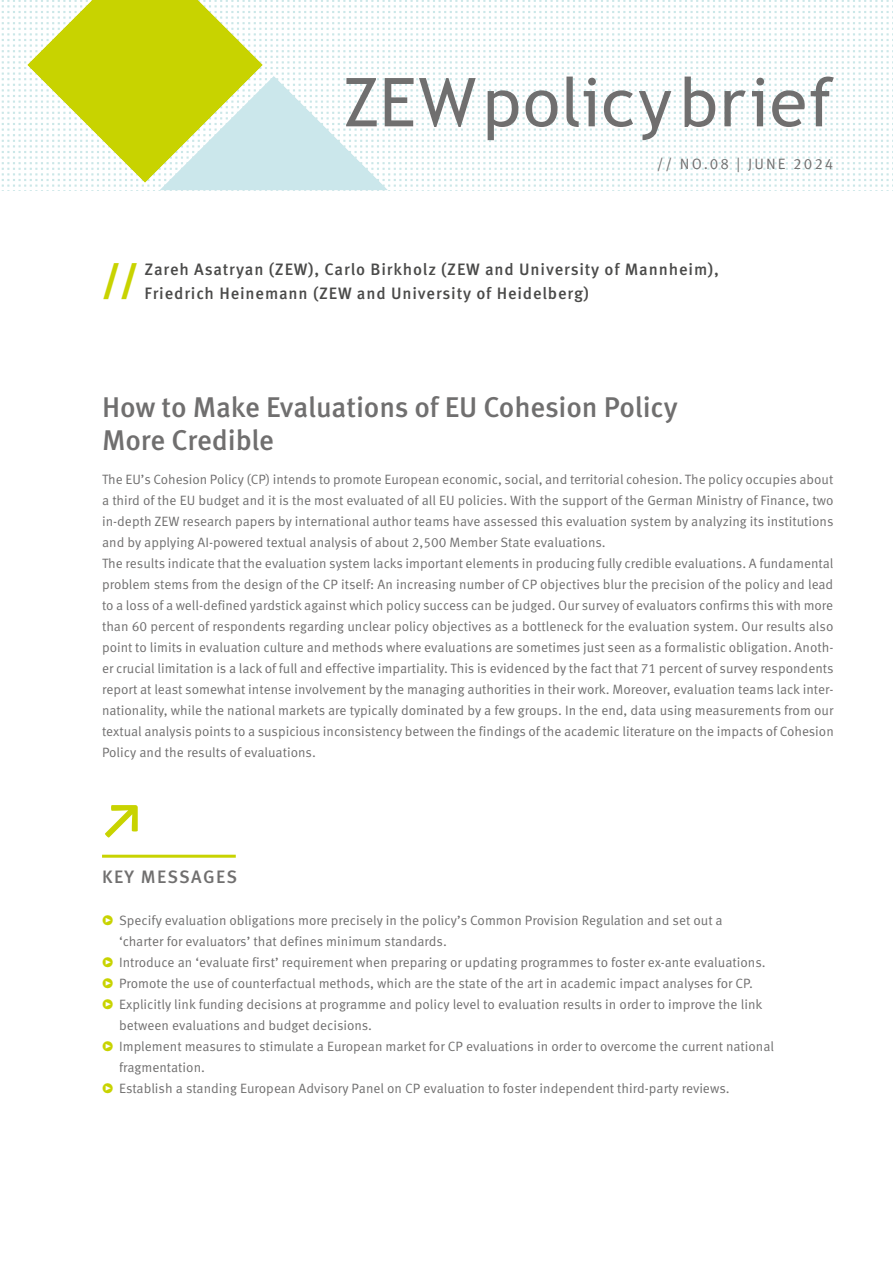
<style>
.page{position:relative;width:893px;height:1263px;background:#fff}
.page>*{position:absolute;margin:0;border:0;box-sizing:border-box;transform-origin:0 0}
.p_Titel{font:67.5px "Trebuchet MS";letter-spacing:.03em;color:#706f6f}
.t1{font:700 50.25px "Calibri";color:#c8d300}
.t2{font:900 38.85px "Meta Pro";color:#c8d300}
.H1_Headline{font:500 28.5px/33px "Meta Pro";letter-spacing:-.005em;color:#706f6f}
.t3{font:500 18px "Meta Pro";letter-spacing:.08em;color:#706f6f}
.p_Autor{font:500 16.5px "Meta Pro";letter-spacing:.05em;color:#4a4a49}
.p_Ausgabe{font:15px "Meta Pro";letter-spacing:.14em;color:#706f6f}
.p_Fließtext{font:13.5px/21px "Meta Pro";color:#706f6f}
.s1{color:#c8d300}
</style>
<div class="page">
<svg style="left:1px;top:0;width:892px;height:187px"></svg>
<svg style="left:28px;top:0;width:360px;height:190px"></svg>
<hr style="left:102px;top:855px;width:134px;height:3px;background:#c8d300">
<p class="p_Titel" style="left:343px;top:63px;width:492px">ZEWpolicybrief</p>
<p class="p_Ausgabe" style="left:657px;top:154px;width:178px">// NO.08 | JUNE 2024</p>
<h3 class="t2" style="left:102px;top:255px;width:38px">//</h3>
<p class="p_Autor" style="left:145px;top:259px;width:576px">Zareh Asatryan (ZEW), Carlo Birkholz (ZEW and University of Mannheim),</p>
<p class="p_Autor" style="left:145px;top:283px;width:446px">Friedrich Heinemann (ZEW and University of Heidelberg)</p>
<h1 class="H1_Headline" style="left:102px;top:391px;width:577px">How to Make Evaluations of EU Cohesion Policy<br>More Credible</h1>
<p class="p_Fließtext" style="left:102px;top:469px;width:733px;text-align:justify">The EU’s Cohesion Policy (CP) intends to promote European economic, social, and territorial cohesion. The policy occupies about a third of the EU budget and it is the most evaluated of all EU policies. With the support of the German Ministry of Finance, two in-depth ZEW research papers by international author teams have assessed this evaluation system by analyzing its institutions and by applying AI-powered textual analysis of about 2,500 Member State evaluations.</p>
<p class="p_Fließtext" style="left:102px;top:553px;width:733px;text-align:justify">The results indicate that the evaluation system lacks important elements in producing fully credible evaluations. A fundamental problem stems from the design of the CP itself: An increasing number of CP objectives blur the precision of the policy and lead to a loss of a well-defined yardstick against which policy success can be judged. Our survey of evaluators confirms this with more than 60 percent of respondents regarding unclear policy objectives as a bottleneck for the evaluation system. Our results also point to limits in evaluation culture and methods where evaluations are sometimes just seen as a formalistic obligation. Anoth&shy;er crucial limitation is a lack of full and effective impartiality. This is evidenced by the fact that 71 percent of survey respondents report at least somewhat intense involvement by the managing authorities in their work. Moreover, evaluation teams lack inter&shy;nationality, while the national markets are typically dominated by a few groups. In the end, data using measurements from our textual analysis points to a suspicious inconsistency between the findings of the academic literature on the impacts of Cohesion Policy and the results of evaluations.</p>
<h2 class="t1" style="left:102px;top:785px;width:44px">↗</h2>
<p class="t3" style="left:102px;top:865px;width:137px">KEY MESSAGES</p>
<p class="p_Fließtext" style="left:119px;top:910px;width:605px;text-indent:-17px"><span class="s1">ͮ</span> Specify evaluation obligations more precisely in the policy’s Common Provision Regulation and set out a ‘charter for evaluators’ that defines minimum standards.</p>
<p class="p_Fließtext" style="left:102px;top:952px;width:665px"><span class="s1">ͮ</span> Introduce an ‘evaluate first’ requirement when preparing or updating programmes to foster ex-ante evaluations.</p>
<p class="p_Fließtext" style="left:102px;top:973px;width:652px"><span class="s1">ͮ</span> Promote the use of counterfactual methods, which are the state of the art in academic impact analyses for CP.</p>
<p class="p_Fließtext" style="left:119px;top:994px;width:645px;text-indent:-17px"><span class="s1">ͮ</span> Explicitly link funding decisions at programme and policy level to evaluation results in order to improve the link between evaluations and budget decisions.</p>
<p class="p_Fließtext" style="left:119px;top:1036px;width:656px;text-indent:-17px"><span class="s1">ͮ</span> Implement measures to stimulate a European market for CP evaluations in order to overcome the current national fragmentation.</p>
<p class="p_Fließtext" style="left:102px;top:1078px;width:629px"><span class="s1">ͮ</span> Establish a standing European Advisory Panel on CP evaluation to foster independent third-party reviews.</p>
</div>
